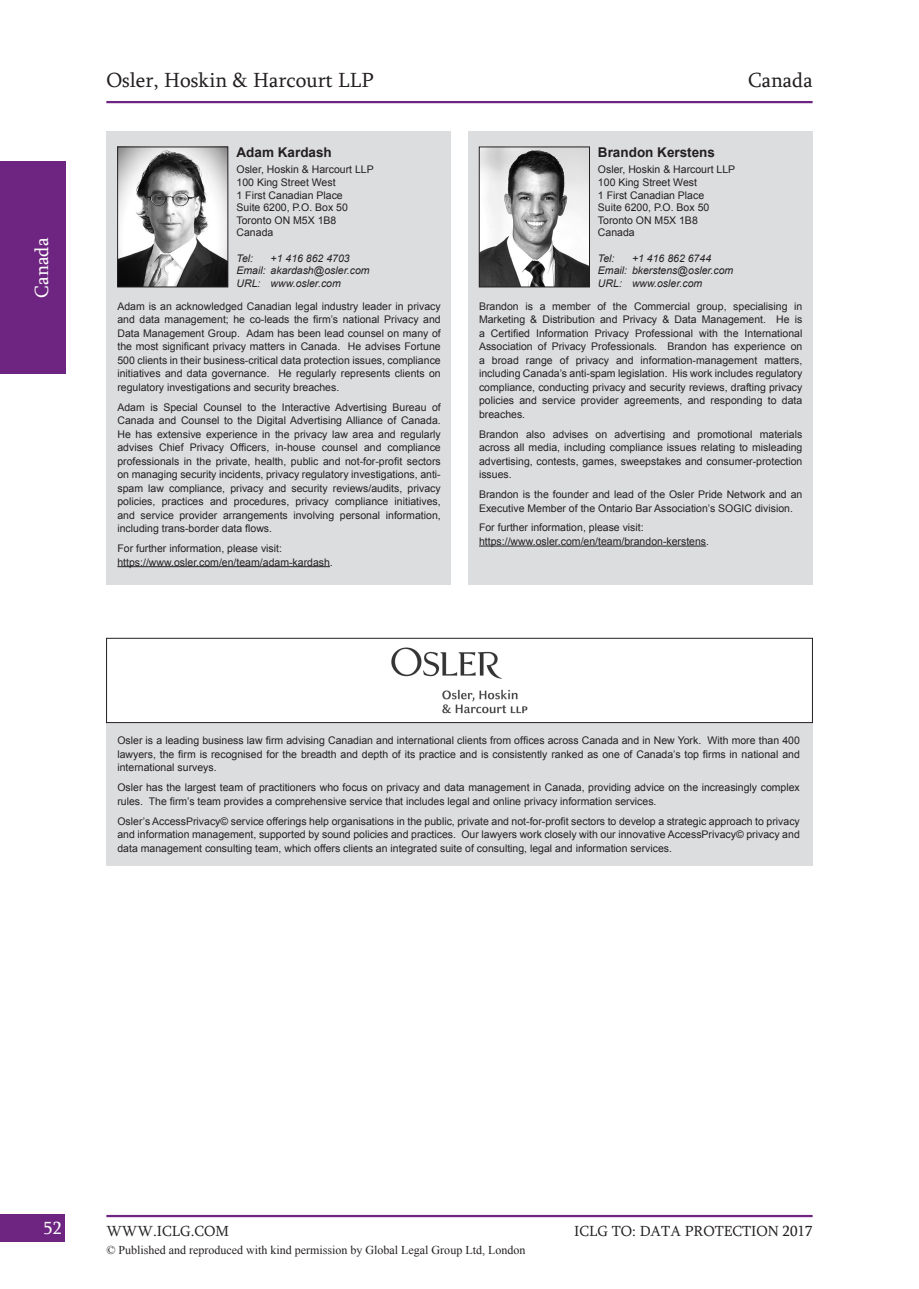
<style>
.page{position:relative;width:919px;height:1289px;background:#fff}
.page>*{position:absolute;margin:0;border:0;box-sizing:border-box;transform-origin:0 0}
.Top_-_Folio_left{font:21px "Sylfaen";color:#231f20}
.Top_-_Folio_right{font:21px "Sylfaen";color:#231f20}
.Country_tab{font:19.5px "Sylfaen";color:#fff}
.t1{font:18px "Sylfaen";color:#fff}
.t2{font:15px "Sylfaen";color:#231f20}
.BS_-_Author_name{font:700 13.5px "Arial";color:#231f20}
.t3{font:12px "Times New Roman";color:#231f20}
.BS_-_Author_Bio{font:10.5px/13.5px "Arial";color:#231f20;text-align:justify}
.BS_-_Company_details{font:10.5px/13.5px "Arial";color:#231f20;text-align:justify}
.BS_-_Author_Address{font:10.5px "Arial";color:#231f20}
.BS_-_Contact_details{font:italic 10.5px "Arial";color:#231f20}
</style>
<div class="page">
<div style="left:0;top:1214px;width:65px;height:28px;background:#6e2581"></div>
<hr style="left:106px;top:1214px;width:706px;height:3px;background:#6e2581">
<div style="left:106px;top:132px;width:345px;height:453px;background:#dcdddf"></div>
<div style="left:106px;top:722px;width:706px;height:143px;background:#dcdddf"></div>
<div style="left:468px;top:132px;width:344px;height:453px;background:#dcdddf"></div>
<hr style="left:117px;top:566px;width:213px;height:1px;background:#231f20">
<hr style="left:479px;top:545px;width:227px;height:1px;background:#231f20">
<hr style="left:106px;top:101px;width:706px;height:2px;background:#6e2581">
<img style="left:119px;top:149px;width:107px;height:136px">
<div style="left:117px;top:147px;width:111px;height:140px;border:1px solid #231f20"></div>
<img style="left:391px;top:647px;width:137px;height:67px">
<div style="left:106px;top:638px;width:706px;height:84px;border:1px solid #231f20"></div>
<img style="left:481px;top:149px;width:106px;height:136px">
<div style="left:479px;top:147px;width:110px;height:140px;border:1px solid #231f20"></div>
<div style="left:0;top:161px;width:66px;height:213px;background:#6e2581"></div>
<p class="Country_tab" style="left:29px;top:297px;width:61px;rotate:-90deg">Canada</p>
<p class="Top_-_Folio_left" style="left:106px;top:66px;width:269px">Osler, Hoskin &amp; Harcourt LLP</p>
<p class="Top_-_Folio_right" style="left:748px;top:66px;width:66px">Canada</p>
<p class="BS_-_Author_name" style="left:236px;top:143px;width:97px">Adam Kardash</p>
<p class="BS_-_Author_Address" style="left:236px;top:163px;width:139px">Osler, Hoskin &amp; Harcourt LLP</p>
<p class="BS_-_Author_Address" style="left:236px;top:175px;width:101px">100 King Street West</p>
<p class="BS_-_Author_Address" style="left:236px;top:188px;width:108px">1 First Canadian Place</p>
<p class="BS_-_Author_Address" style="left:236px;top:201px;width:113px">Suite 6200, P.O. Box 50</p>
<p class="BS_-_Author_Address" style="left:236px;top:213px;width:101px">Toronto ON M5X 1B8</p>
<p class="BS_-_Author_Address" style="left:236px;top:226px;width:38px">Canada</p>
<p class="BS_-_Contact_details" style="left:236px;top:251px;width:18px">Tel:</p>
<p class="BS_-_Contact_details" style="left:270px;top:251px;width:81px">+1 416 862 4703</p>
<p class="BS_-_Contact_details" style="left:236px;top:264px;width:134px">Email: akardash@osler.com</p>
<p class="BS_-_Contact_details" style="left:236px;top:276px;width:106px">URL: www.osler.com</p>
<p class="BS_-_Author_Bio" style="left:117px;top:299px;width:325px">Adam is an acknowledged Canadian legal industry leader in privacy and data management; he co-leads the firm’s national Privacy and Data Management Group. Adam has been lead counsel on many of the most significant privacy matters in Canada. He advises Fortune 500 clients in their business-critical data protection issues, compliance initiatives and data governance. He regularly represents clients on regulatory investigations and security breaches.</p>
<p class="BS_-_Author_Bio" style="left:117px;top:400px;width:325px">Adam is Special Counsel to the Interactive Advertising Bureau of Canada and Counsel to the Digital Advertising Alliance of Canada.<br>He has extensive experience in the privacy law area and regularly advises Chief Privacy Officers, in-house counsel and compliance professionals in the private, health, public and not-for-profit sectors on managing security incidents, privacy regulatory investigations, anti&shy;spam law compliance, privacy and security reviews/audits, privacy policies, practices and procedures, privacy compliance initiatives, and service provider arrangements involving personal information, including trans-border data flows.</p>
<p class="BS_-_Author_Bio" style="left:117px;top:541px;width:217px">For further information, please visit: https://www.osler.com/en/team/adam-kardash.</p>
<p class="BS_-_Author_name" style="left:598px;top:143px;width:119px">Brandon Kerstens</p>
<p class="BS_-_Author_Address" style="left:598px;top:163px;width:139px">Osler, Hoskin &amp; Harcourt LLP</p>
<p class="BS_-_Author_Address" style="left:598px;top:175px;width:101px">100 King Street West</p>
<p class="BS_-_Author_Address" style="left:598px;top:188px;width:108px">1 First Canadian Place</p>
<p class="BS_-_Author_Address" style="left:598px;top:201px;width:113px">Suite 6200, P.O. Box 50</p>
<p class="BS_-_Author_Address" style="left:598px;top:213px;width:101px">Toronto ON M5X 1B8</p>
<p class="BS_-_Author_Address" style="left:598px;top:226px;width:38px">Canada</p>
<p class="BS_-_Contact_details" style="left:598px;top:251px;width:18px">Tel:</p>
<p class="BS_-_Contact_details" style="left:632px;top:251px;width:81px">+1 416 862 6744</p>
<p class="BS_-_Contact_details" style="left:598px;top:264px;width:137px">Email: bkerstens@osler.com</p>
<p class="BS_-_Contact_details" style="left:598px;top:276px;width:106px">URL: www.osler.com</p>
<p class="BS_-_Author_Bio" style="left:479px;top:299px;width:325px">Brandon is a member of the Commercial group, specialising in Marketing &amp; Distribution and Privacy &amp; Data Management. He is a Certified Information Privacy Professional with the International Association of Privacy Professionals. Brandon has experience on a broad range of privacy and information-management matters, including Canada’s anti-spam legislation. His work includes regulatory compliance, conducting privacy and security reviews, drafting privacy policies and service provider agreements, and responding to data breaches.</p>
<p class="BS_-_Author_Bio" style="left:479px;top:427px;width:325px">Brandon also advises on advertising and promotional materials across all media, including compliance issues relating to misleading advertising, contests, games, sweepstakes and consumer-protection issues.</p>
<p class="BS_-_Author_Bio" style="left:479px;top:487px;width:325px">Brandon is the founder and lead of the Osler Pride Network and an<br>Executive Member of the Ontario Bar Association’s SOGIC division.</p>
<p class="BS_-_Author_Bio" style="left:479px;top:521px;width:231px">For further information, please visit: https://www.osler.com/en/team/brandon-kerstens.</p>
<p class="BS_-_Company_details" style="left:117px;top:734px;width:684px">Osler is a leading business law firm advising Canadian and international clients from offices across Canada and in New York. With more than 400 lawyers, the firm is recognised for the breadth and depth of its practice and is consistently ranked as one of Canada’s top firms in national and international surveys.</p>
<p class="BS_-_Company_details" style="left:117px;top:780px;width:684px">Osler has the largest team of practitioners who focus on privacy and data management in Canada, providing advice on the increasingly complex rules. The firm’s team provides a comprehensive service that includes legal and online privacy information services.</p>
<p class="BS_-_Company_details" style="left:117px;top:814px;width:684px">Osler’s AccessPrivacy© service offerings help organisations in the public, private and not-for-profit sectors to develop a strategic approach to privacy and information management, supported by sound policies and practices. Our lawyers work closely with our innovative AccessPrivacy© privacy and data management consulting team, which offers clients an integrated suite of consulting, legal and information services.</p>
<h3 class="t1" style="left:44px;top:1215px;width:20px">52</h3>
<h3 class="t2" style="left:106px;top:1221px;width:124px">WWW.ICLG.COM</h3>
<h3 class="t2" style="left:574px;top:1221px;width:240px">ICLG TO: DATA PROTECTION 2017</h3>
<p class="t3" style="left:106px;top:1242px;width:420px">© Published and reproduced with kind permission by Global Legal Group Ltd, London</p>
</div>
